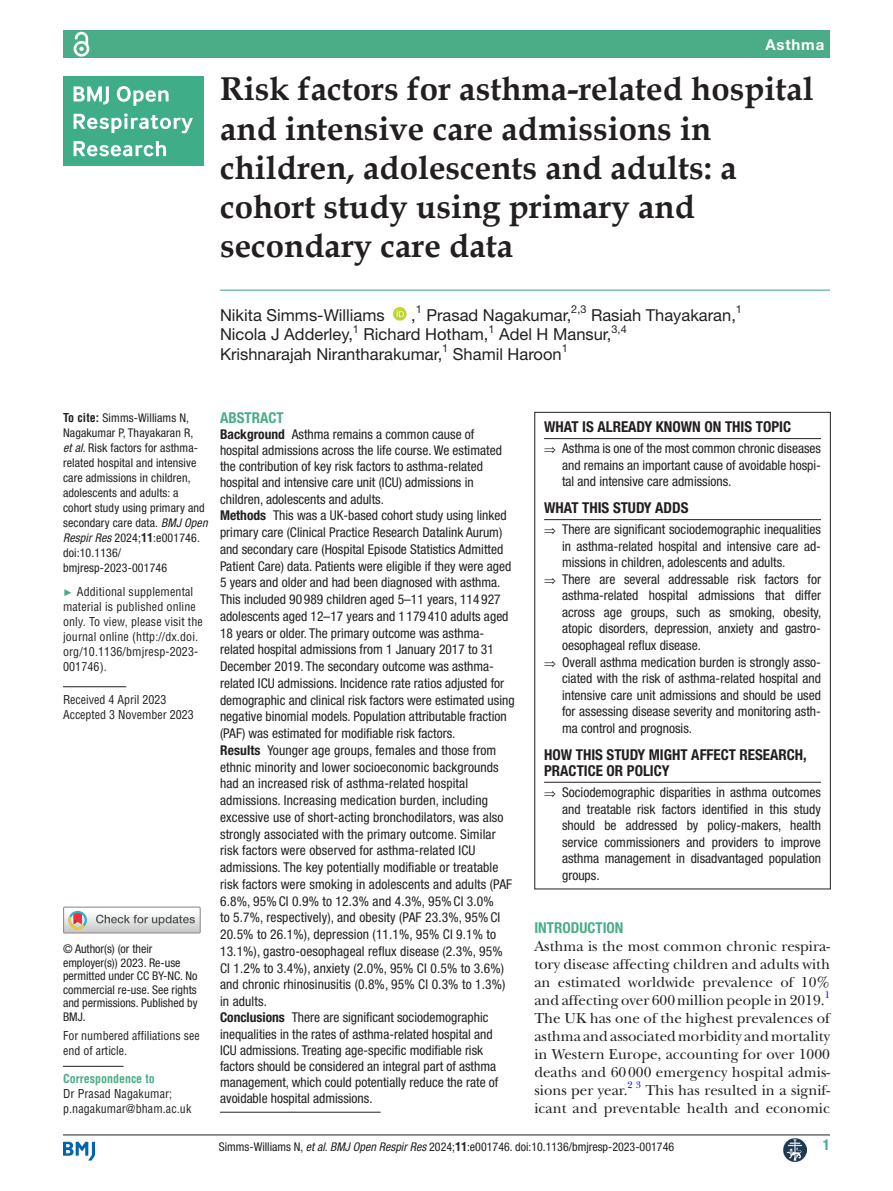
<style>
.page{position:relative;width:893px;height:1191px;background:#fff}
.page>*{position:absolute;margin:0;border:0;box-sizing:border-box;transform-origin:0 0}
.t1{font:700 33px/39px "Book Antiqua";color:#231f20}
.t2{font:16.5px/19.5px "Helvetica Neue LT Std";color:#231f20}
.t3{font:15px/18px "New Baskerville";color:#231f20;text-align:justify}
.t4{font:700 condensed 15px/16.5px "Helvetica Neue LT Std";color:#231f20}
.t5{font:700 condensed 15px "Helvetica Neue LT Std";color:#4bad87}
.t6{font:700 15px "Helvetica Neue LT Std";letter-spacing:.055em;color:#fff}
.t7{font:condensed 13.5px/16.6px "Helvetica Neue LT Std";color:#231f20;text-align:justify}
.t8{font:condensed 12px/15px "Helvetica Neue LT Std";letter-spacing:.01em;color:#231f20}
.t9{font:condensed 12px/15px "Helvetica LT Std";letter-spacing:.01em;color:#231f20}
.t10{font:700 condensed 12px "Helvetica";color:#4bad87}
.t11{font:9.9px "New Baskerville";color:#00f}
.s1{font-family:"Helvetica";font-weight:700}
.s2{font-style:italic}
.s3{font-family:"Arial";font-stretch:normal;font-size:9.75px;color:#4bad87}
.s4{font-weight:700}
</style>
<div class="page">
<svg style="left:63px;top:1141px;width:32px;height:19px"></svg>
<hr style="left:63px;top:1134px;width:767px;height:1px;background:#231f20">
<img style="left:783px;top:1138px;width:23px;height:23px">
<div style="left:63px;top:906px;width:138px;height:27px;border:1px solid #969090"></div>
<svg style="left:64px;top:907px;width:136px;height:26px"></svg>
<hr style="left:63px;top:686px;width:63px;height:1px;background:#231f20">
<hr style="left:63px;top:1066px;width:61px;height:1px;background:#231f20">
<div style="left:63px;top:76px;width:140px;height:90px;background:#3fae88"></div>
<svg style="left:74px;top:86px;width:35px;height:19px"></svg>
<svg style="left:117px;top:86px;width:52px;height:20px"></svg>
<svg style="left:74px;top:113px;width:119px;height:20px"></svg>
<svg style="left:74px;top:141px;width:92px;height:15px"></svg>
<hr style="left:220px;top:289px;width:610px;height:2px;background:#4bad87">
<svg style="left:393px;top:307px;width:14px;height:14px"></svg>
<div style="left:63px;top:31px;width:767px;height:27px;background:#4bad87"></div>
<svg style="left:72px;top:30px;width:20px;height:27px"></svg>
<hr style="left:220px;top:1111px;width:161px;height:1px;background:#231f20">
<hr style="left:544px;top:438px;width:277px;height:1px;background:#231f20">
<hr style="left:544px;top:519px;width:277px;height:1px;background:#231f20">
<hr style="left:544px;top:782px;width:277px;height:1px;background:#231f20">
<div style="left:534px;top:412px;width:297px;height:477px;border:1px solid #231f20"></div>
<p class="t6" style="left:765px;top:35px;width:60px">Asthma</p>
<h1 class="t1" style="left:220px;top:70px;width:595px">Risk factors for asthma-related hospital and intensive care admissions in children, adolescents and adults: a cohort study using primary and secondary care data</h1>
<p class="t2" style="left:220px;top:305px;width:523px;text-indent:191px">,<sup>1</sup> Prasad Nagakumar,<sup>2,3</sup> Rasiah Thayakaran,<sup>1<br></sup>Nicola J Adderley,<sup>1</sup> Richard Hotham,<sup>1</sup> Adel H Mansur,<sup>3,4<br></sup>Krishnarajah Nirantharakumar,<sup>1</sup> Shamil Haroon<sup>1</sup></p>
<p class="t2" style="left:220px;top:305px;width:166px">Nikita Simms-Williams</p>
<p class="t8" style="left:63px;top:410px;width:146px"><span class="s1">To cite:</span> Simms-Williams N,<br>Nagakumar P, Thayakaran R,<br><span class="s2">et al</span>. Risk factors for asthma&shy;related hospital and intensive care admissions in children, adolescents and adults: a cohort study using primary and secondary care data. <span class="s2">BMJ Open<br>Respir Res</span> 2024;<span class="s1">11</span>:e001746. doi:10.1136/ bmjresp-2023-001746</p>
<p class="t9" style="left:63px;top:583px;width:141px"><span class="s3">►</span> Additional supplemental material is published online only. To view, please visit the journal online (http://dx.doi. org/10.1136/bmjresp-2023-<br>001746).</p>
<p class="t9" style="left:63px;top:691px;width:132px">Received 4 April 2023<br>Accepted 3 November 2023</p>
<p class="t8" style="left:63px;top:942px;width:136px;line-height:13.5px">© Author(s) (or their employer(s)) 2023. Re-use permitted under CC BY-NC. No commercial re-use. See rights and permissions. Published by<br>BMJ.</p>
<p class="t9" style="left:63px;top:1027px;width:138px">For numbered affiliations see end of article.</p>
<p class="t10" style="left:63px;top:1071px;width:93px">Correspondence to</p>
<p class="t9" style="left:63px;top:1086px;width:130px">Dr Prasad Nagakumar; p.nagakumar@bham.ac.uk</p>
<p class="t5" style="left:220px;top:408px;width:65px">ABSTRACT</p>
<p class="t7" style="left:220px;top:426px;width:296px;text-align:left"><span class="s4">Background</span> Asthma remains a common cause of hospital admissions across the life course. We estimated the contribution of key risk factors to asthma-related hospital and intensive care unit (ICU) admissions in children, adolescents and adults.<br><span class="s4">Methods</span> This was a UK-based cohort study using linked primary care (Clinical Practice Research Datalink Aurum) and secondary care (Hospital Episode Statistics Admitted Patient Care) data. Patients were eligible if they were aged 5 years and older and had been diagnosed with asthma.<br>This included 90 989 children aged 5–11 years, 114 927 adolescents aged 12–17 years and 1 179 410 adults aged 18 years or older. The primary outcome was asthma&shy;related hospital admissions from 1 January 2017 to 31<br>December 2019. The secondary outcome was asthma&shy;related ICU admissions. Incidence rate ratios adjusted for demographic and clinical risk factors were estimated using negative binomial models. Population attributable fraction (PAF) was estimated for modifiable risk factors.<br><span class="s4">Results</span> Younger age groups, females and those from ethnic minority and lower socioeconomic backgrounds had an increased risk of asthma-related hospital admissions. Increasing medication burden, including excessive use of short-acting bronchodilators, was also strongly associated with the primary outcome. Similar risk factors were observed for asthma-related ICU admissions. The key potentially modifiable or treatable risk factors were smoking in adolescents and adults (PAF 6.8%, 95%CI 0.9% to 12.3% and 4.3%, 95%CI 3.0%<br>to 5.7%, respectively), and obesity (PAF 23.3%, 95%CI 20.5% to 26.1%), depression (11.1%, 95% CI 9.1% to 13.1%), gastro-oesophageal reflux disease (2.3%, 95% CI 1.2% to 3.4%), anxiety (2.0%, 95% CI 0.5% to 3.6%) and chronic rhinosinusitis (0.8%, 95% CI 0.3% to 1.3%) in adults.<br><span class="s4">Conclusions</span> There are significant sociodemographic inequalities in the rates of asthma-related hospital and<br>ICU admissions. Treating age-specific modifiable risk factors should be considered an integral part of asthma management, which could potentially reduce the rate of avoidable hospital admissions.</p>
<p class="t4" style="left:544px;top:418px;width:248px">WHAT IS ALREADY KNOWN ON THIS TOPIC</p>
<p class="t7" style="left:562px;top:440px;width:260px;text-indent:-18px">⇒ Asthma is one of the most common chronic diseases and remains an important cause of avoidable hospi&shy;tal and intensive care admissions.</p>
<p class="t4" style="left:544px;top:499px;width:146px">WHAT THIS STUDY ADDS</p>
<p class="t7" style="left:544px;top:521px;width:278px">⇒ There are significant sociodemographic inequalities</p>
<p class="t7" style="left:562px;top:538px;width:260px">in asthma-related hospital and intensive care ad-</p>
<p class="t7" style="left:562px;top:554px;width:225px">missions in children, adolescents and adults.</p>
<p class="t7" style="left:544px;top:571px;width:278px">⇒ There are several addressable risk factors for</p>
<p class="t7" style="left:562px;top:587px;width:260px">asthma-related hospital admissions that differ</p>
<p class="t7" style="left:562px;top:604px;width:261px">across age groups, such as smoking, obesity,</p>
<p class="t7" style="left:562px;top:620px;width:260px">atopic disorders, depression, anxiety and gastro-</p>
<p class="t7" style="left:562px;top:637px;width:140px">oesophageal reflux disease.</p>
<p class="t7" style="left:544px;top:653px;width:278px">⇒ Overall asthma medication burden is strongly asso-</p>
<p class="t7" style="left:562px;top:670px;width:260px">ciated with the risk of asthma-related hospital and</p>
<p class="t7" style="left:562px;top:686px;width:260px">intensive care unit admissions and should be used</p>
<p class="t7" style="left:562px;top:703px;width:260px">for assessing disease severity and monitoring asth-</p>
<p class="t7" style="left:562px;top:719px;width:131px">ma control and prognosis.</p>
<p class="t4" style="left:544px;top:745px;width:264px">HOW THIS STUDY MIGHT AFFECT RESEARCH,<br>PRACTICE OR POLICY</p>
<p class="t7" style="left:562px;top:784px;width:260px;text-indent:-18px">⇒ Sociodemographic disparities in asthma outcomes and treatable risk factors identified in this study should be addressed by policy-makers, health service commissioners and providers to improve asthma management in disadvantaged population groups.</p>
<p class="t5" style="left:534px;top:918px;width:91px">INTRODUCTION</p>
<p class="t3" style="left:534px;top:937px;width:297px">Asthma is the most common chronic respira&shy;tory disease affecting children and adults with an estimated worldwide prevalence of 10% and affecting over 600million people in 2019.</p>
<p class="t11" style="left:825px;top:989px;width:7px">1</p>
<p class="t3" style="left:534px;top:1009px;width:297px">The UK has one of the highest prevalences of asthma and associated morbidity and mortality in Western Europe, accounting for over 1000 deaths and 60000 emergency hospital admis&shy;sions per year.</p>
<p class="t11" style="left:628px;top:1079px;width:15px">2 3</p>
<p class="t3" style="left:534px;top:1081px;width:297px;text-align:right">This has resulted in a signif-<br>icant and preventable health and economic</p>
<p class="t8" style="left:219px;top:1138px;width:457px">Simms-Williams N, <span class="s2">et al</span>. <span class="s2">BMJ Open Respir Res</span> 2024;<span class="s1">11</span>:e001746. doi:10.1136/bmjresp-2023-001746</p>
<p class="t5" style="left:823px;top:1135px;width:9px">1</p>
</div>
